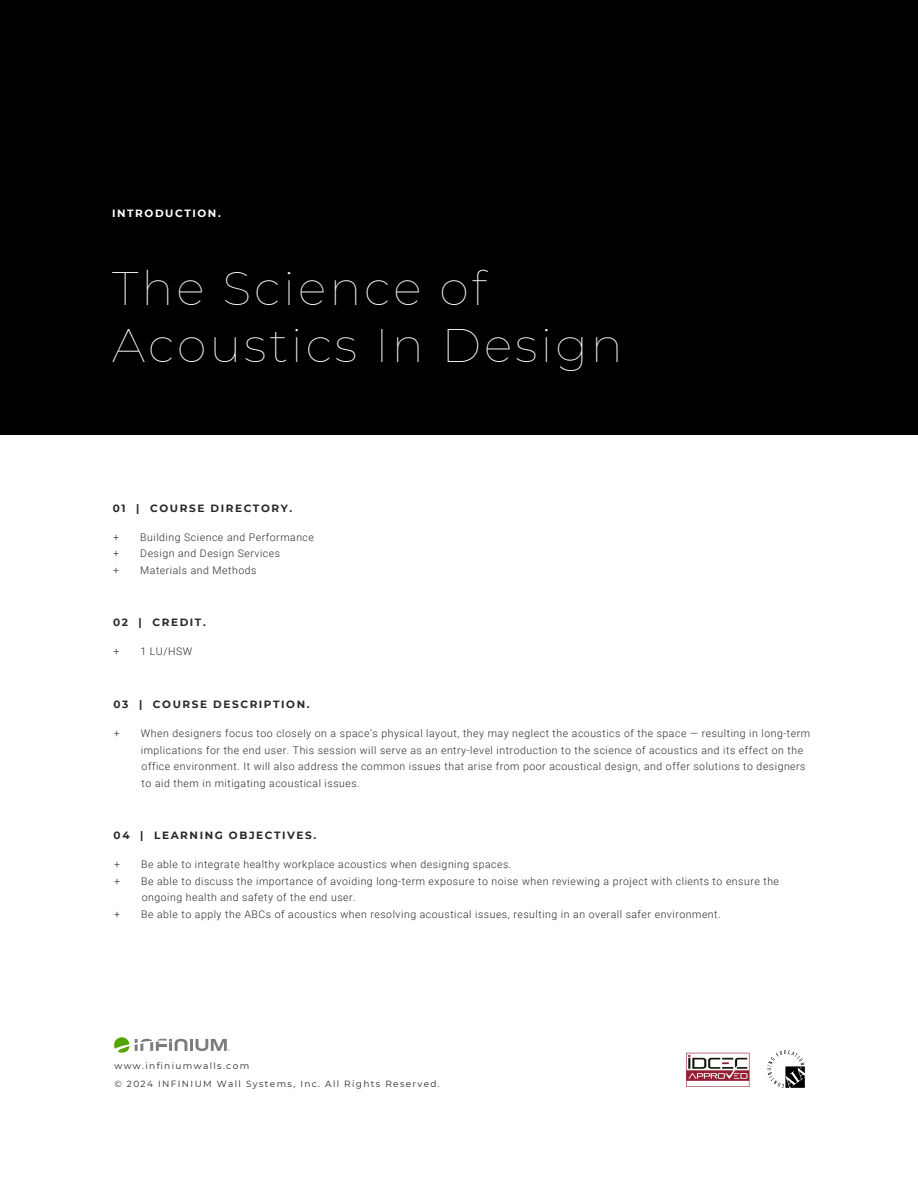
<style>
.page{position:relative;width:918px;height:1188px;background:#fff}
.page>*{position:absolute;margin:0;border:0;box-sizing:border-box;transform-origin:0 0}
.t1{font:100 48px/57.6px "Montserrat";letter-spacing:.06em;color:#fff}
.t2{font:300 10.5px/16.5px "Roboto";letter-spacing:.05em;color:#282828}
.t3{font:700 10.5px "Montserrat";letter-spacing:.15em;color:#282828}
.t4{font:700 10.5px "Montserrat";letter-spacing:.15em;color:#fff}
.t5{font:9px/18.5px "Montserrat";letter-spacing:.15em;color:#282828}
</style>
<div class="page">
<div style="left:0;top:0;width:918px;height:434px;background:#000"></div>
<img style="left:686px;top:1052px;width:64px;height:35px">
<img style="left:767px;top:1050px;width:37px;height:37px">
<svg style="left:114px;top:1037px;width:15px;height:16px"></svg>
<svg style="left:135px;top:1039px;width:95px;height:12px"></svg>
<p class="t4" style="left:112px;top:206px;width:110px">INTRODUCTION.</p>
<h1 class="t1" style="left:112px;top:258px;width:512px">The Science of<br>Acoustics In Design</h1>
<p class="t3" style="left:113px;top:501px;width:181px">01 | COURSE DIRECTORY.</p>
<p class="t2" style="left:113px;top:528px;width:7px">+</p>
<p class="t2" style="left:140px;top:528px;width:175px">Building Science and Performance</p>
<p class="t2" style="left:113px;top:545px;width:7px">+</p>
<p class="t2" style="left:140px;top:545px;width:141px">Design and Design Services</p>
<p class="t2" style="left:113px;top:561px;width:7px">+</p>
<p class="t2" style="left:140px;top:561px;width:118px">Materials and Methods</p>
<p class="t3" style="left:113px;top:614px;width:94px">02 | CREDIT.</p>
<p class="t2" style="left:113px;top:642px;width:7px">+</p>
<p class="t2" style="left:140px;top:642px;width:53px">1 LU/HSW</p>
<p class="t3" style="left:113px;top:697px;width:198px">03 | COURSE DESCRIPTION.</p>
<p class="t2" style="left:114px;top:725px;width:7px">+</p>
<p class="t2" style="left:141px;top:725px;width:671px">When designers focus too closely on a space’s physical layout, they may neglect the acoustics of the space — resulting in long-term implications for the end user. This session will serve as an entry-level introduction to the science of acoustics and its effect on the office environment. It will also address the common issues that arise from poor acoustical design, and offer solutions to designers to aid them in mitigating acoustical issues.</p>
<p class="t3" style="left:114px;top:828px;width:204px">04 | LEARNING OBJECTIVES.</p>
<p class="t2" style="left:114px;top:856px;width:7px">+</p>
<p class="t2" style="left:141px;top:856px;width:372px">Be able to integrate healthy workplace acoustics when designing spaces.</p>
<p class="t2" style="left:114px;top:872px;width:7px">+</p>
<p class="t2" style="left:141px;top:872px;width:639px">Be able to discuss the importance of avoiding long-term exposure to noise when reviewing a project with clients to ensure the ongoing health and safety of the end user.</p>
<p class="t2" style="left:114px;top:905px;width:7px">+</p>
<p class="t2" style="left:141px;top:905px;width:581px">Be able to apply the ABCs of acoustics when resolving acoustical issues, resulting in an overall safer environment.</p>
<p class="t5" style="left:114px;top:1056px;width:327px">www.infiniumwalls.com<br>© 2024 INFINIUM Wall Systems, Inc. All Rights Reserved.</p>
</div>
